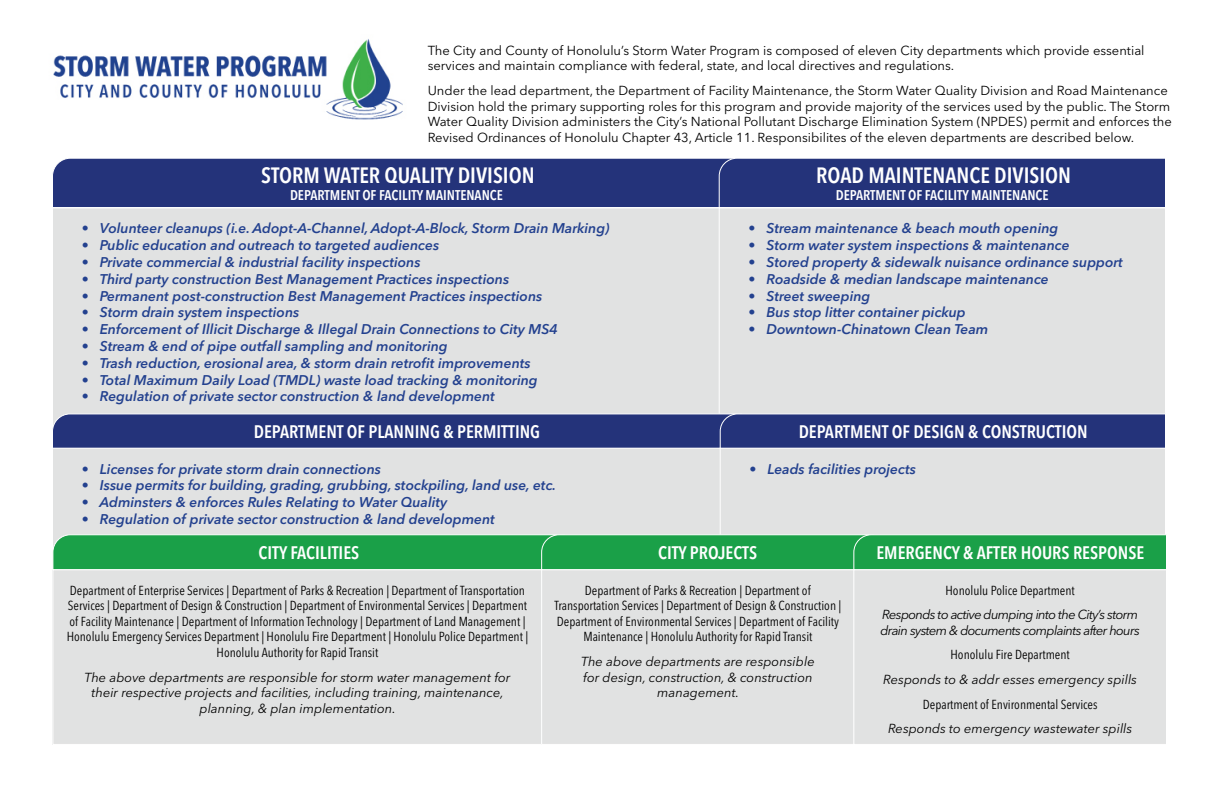
<style>
.page{position:relative;width:1224px;height:792px;background:#fff}
.page>*{position:absolute;margin:0;border:0;box-sizing:border-box;transform-origin:0 0}
.Heading_1{font:600 condensed 22px "Avenir Next LT Pro";color:#fff}
.Heading_2{font:600 condensed 18px "Avenir Next LT Pro";color:#fff}
.t1{font:italic 600 14px "Avenir Next LT Pro";color:#23418f}
.Sub-Head{font:600 condensed 14px "Avenir Next LT Pro";color:#fff}
.t2{font:condensed 13px/15.6px "Avenir Next LT Pro";color:#000;text-align:center}
.t3{font:13px/15.6px "Avenir Next LT Pro";color:#000}
.t4{font:italic 13px/15.6px "Avenir Next LT Pro";color:#000;text-align:center}
.t5{font:italic 13px/15.6px "Avenir Next LT Pro";letter-spacing:-.05em;color:#000}
</style>
<div class="page">
<img style="left:53px;top:39px;width:350px;height:81px">
<div style="left:52px;top:158px;width:1113px;height:49px;background:#24337a"></div>
<div style="left:52px;top:208px;width:672px;height:223px;background:#e1e2e2"></div>
<div style="left:719px;top:208px;width:447px;height:223px;background:#e1e2e2"></div>
<div style="left:52px;top:448px;width:670px;height:121px;background:#e1e2e2"></div>
<svg style="left:52px;top:413px;width:1114px;height:37px;background:#354384"></svg>
<div style="left:720px;top:448px;width:446px;height:122px;background:#e1e2e2"></div>
<div style="left:720px;top:448px;width:446px;height:122px;border:1px solid #fff"></div>
<div style="left:52px;top:534px;width:1114px;height:35px;background:#1aa048"></div>
<div style="left:53px;top:570px;width:489px;height:174px;background:#e1e2e2"></div>
<div style="left:52px;top:569px;width:491px;height:176px;border:1px solid #fff"></div>
<div style="left:542px;top:570px;width:312px;height:174px;background:#e1e2e2"></div>
<div style="left:541px;top:569px;width:314px;height:176px;border:1px solid #fff"></div>
<div style="left:854px;top:570px;width:313px;height:174px;background:#e1e2e2"></div>
<div style="left:853px;top:569px;width:314px;height:176px;border:1px solid #fff"></div>
<p class="t3" style="left:428px;top:42px;width:718px">The City and County of Honolulu’s Storm Water Program is composed of eleven City departments which provide essential services and maintain compliance with federal, state, and local directives and regulations.</p>
<p class="t3" style="left:428px;top:83px;width:746px">Under the lead department, the Department of Facility Maintenance, the Storm Water Quality Division and Road Maintenance Division hold the primary supporting roles for this program and provide majority of the services used by the public. The Storm Water Quality Division administers the City’s National Pollutant Discharge Elimination System (NPDES) permit and enforces the Revised Ordinances of Honolulu Chapter 43, Article 11. Responsibilites of the eleven departments are described below.</p>
<p class="Heading_1" style="left:261px;top:162px;width:275px">STORM WATER QUALITY DIVISION</p>
<p class="Sub-Head" style="left:290px;top:186px;width:214px">DEPARTMENT OF FACILITY MAINTENANCE</p>
<p class="Heading_1" style="left:816px;top:162px;width:256px">ROAD MAINTENANCE DIVISION</p>
<p class="Sub-Head" style="left:836px;top:186px;width:214px">DEPARTMENT OF FACILITY MAINTENANCE</p>
<p class="t1" style="left:82px;top:220px;width:529px">• Volunteer cleanups (i.e. Adopt-A-Channel, Adopt-A-Block, Storm Drain Marking)</p>
<p class="t1" style="left:82px;top:237px;width:359px">• Public education and outreach to targeted audiences</p>
<p class="t1" style="left:82px;top:254px;width:340px">• Private commercial &amp; industrial facility inspections</p>
<p class="t1" style="left:82px;top:270px;width:429px">• Third party construction Best Management Practices inspections</p>
<p class="t1" style="left:82px;top:287px;width:462px">• Permanent post-construction Best Management Practices inspections</p>
<p class="t1" style="left:82px;top:304px;width:219px">• Storm drain system inspections</p>
<p class="t1" style="left:82px;top:321px;width:478px">• Enforcement of Illicit Discharge &amp; Illegal Drain Connections to City MS4</p>
<p class="t1" style="left:82px;top:338px;width:367px">• Stream &amp; end of pipe outfall sampling and monitoring</p>
<p class="t1" style="left:82px;top:354px;width:451px">• Trash reduction, erosional area, &amp; storm drain retrofit improvements</p>
<p class="t1" style="left:82px;top:371px;width:458px">• Total Maximum Daily Load (TMDL) waste load tracking &amp; monitoring</p>
<p class="t1" style="left:82px;top:388px;width:415px">• Regulation of private sector construction &amp; land development</p>
<p class="Heading_2" style="left:254px;top:421px;width:288px">DEPARTMENT OF PLANNING &amp; PERMITTING</p>
<p class="t1" style="left:82px;top:460px;width:301px">• Licenses for private storm drain connections</p>
<p class="t1" style="left:82px;top:477px;width:476px">• Issue permits for building, grading, grubbing, stockpiling, land use, etc.</p>
<p class="t1" style="left:82px;top:494px;width:367px">• Adminsters &amp; enforces Rules Relating to Water Quality</p>
<p class="t1" style="left:82px;top:511px;width:415px">• Regulation of private sector construction &amp; land development</p>
<p class="t1" style="left:749px;top:220px;width:311px">• Stream maintenance &amp; beach mouth opening</p>
<p class="t1" style="left:749px;top:237px;width:323px">• Storm water system inspections &amp; maintenance</p>
<p class="t1" style="left:749px;top:254px;width:376px">• Stored property &amp; sidewalk nuisance ordinance support</p>
<p class="t1" style="left:749px;top:270px;width:302px">• Roadside &amp; median landscape maintenance</p>
<p class="t1" style="left:749px;top:287px;width:123px">• Street sweeping</p>
<p class="t1" style="left:749px;top:304px;width:219px">• Bus stop litter container pickup</p>
<p class="t1" style="left:749px;top:321px;width:241px">• Downtown-Chinatown Clean Team</p>
<p class="Heading_2" style="left:799px;top:421px;width:291px">DEPARTMENT OF DESIGN &amp; CONSTRUCTION</p>
<p class="t1" style="left:750px;top:460px;width:168px">• Leads facilities projects</p>
<p class="Heading_2" style="left:259px;top:542px;width:102px">CITY FACILITIES</p>
<p class="Heading_2" style="left:658px;top:542px;width:101px">CITY PROJECTS</p>
<p class="Heading_2" style="left:876px;top:542px;width:269px">EMERGENCY &amp; AFTER HOURS RESPONSE</p>
<p class="t2" style="left:67px;top:582px;width:463px">Department of Enterprise Services | Department of Parks &amp; Recreation | Department of Transportation Services | Department of Design &amp; Construction | Department of Environmental Services | Department of Facility Maintenance | Department of Information Technology | Department of Land Management | Honolulu Emergency Services Department | Honolulu Fire Department | Honolulu Police Department | Honolulu Authority for Rapid Transit</p>
<p class="t4" style="left:84px;top:669px;width:427px">The above departments are responsible for storm water management for their respective projects and facilities, including training, maintenance, planning, &amp; plan implementation.</p>
<p class="t2" style="left:554px;top:582px;width:288px">Department of Parks &amp; Recreation | Department of Transportation Services | Department of Design &amp; Construction | Department of Environmental Services | Department of Facility Maintenance | Honolulu Authority for Rapid Transit</p>
<p class="t4" style="left:581px;top:654px;width:235px">The above departments are responsible for design, construction, &amp; construction management.</p>
<p class="t2" style="left:946px;top:582px;width:131px">Honolulu Police Department</p>
<p class="t5" style="left:881px;top:607px;width:261px">Responds to active dumping into the City’s storm drain system &amp; documents complaints after hours</p>
<p class="t2" style="left:951px;top:647px;width:121px">Honolulu Fire Department</p>
<p class="t4" style="left:883px;top:672px;width:255px">Responds to &amp; addr esses emergency spills</p>
<p class="t2" style="left:923px;top:696px;width:176px">Department of Environmental Services</p>
<p class="t4" style="left:888px;top:721px;width:246px">Responds to emergency wastewater spills</p>
</div>
